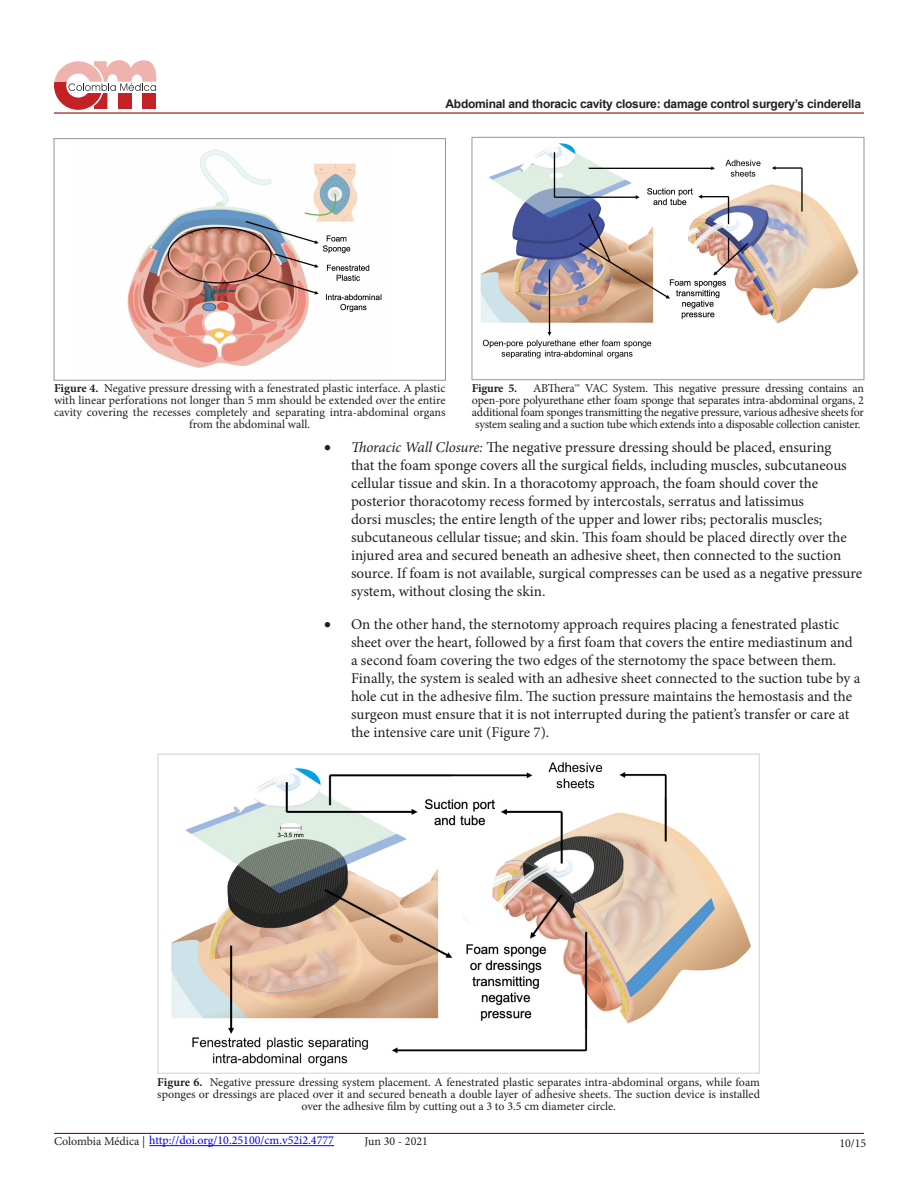
<style>
.page{position:relative;width:918px;height:1188px;background:#fff}
.page>*{position:absolute;margin:0;border:0;box-sizing:border-box;transform-origin:0 0}
.t1{font:15px/18px "Minion Pro";letter-spacing:-.005em;color:#231f20}
.t2{font:12px/12px "Minion Pro";letter-spacing:-.005em;color:#231f20;text-align:center}
.t3{font:700 12px "Arial";letter-spacing:-.02em;color:#231f20}
.t4{font:12px "Minion Pro";color:#00f}
.t5{font:700 12px "Minion Pro";letter-spacing:-.02em;color:#231f20}
.s1{font-weight:700}
.s2{font-style:italic}
.s3{color:#231f20}
</style>
<div class="page">
<hr style="left:54px;top:112px;width:810px;height:2px;background:#8b0d10">
<hr style="left:54px;top:1133px;width:810px;height:1px;background:#8b0d10">
<svg style="left:54px;top:60px;width:102px;height:50px"></svg>
<hr style="left:149px;top:1145px;width:185px;height:1px;background:#00f">
<img style="left:127px;top:149px;width:255px;height:219px">
<div style="left:54px;top:138px;width:392px;height:243px;border:1px solid #939598"></div>
<img style="left:480px;top:143px;width:379px;height:216px">
<div style="left:472px;top:137px;width:392px;height:243px;border:1px solid #939598"></div>
<img style="left:171px;top:762px;width:580px;height:304px">
<p class="t3" style="left:446px;top:95px;width:417px">Abdominal and thoracic cavity closure: damage control surgery’s cinderella</p>
<p class="t2" style="left:472px;top:382px;width:394px;text-align:justify;text-indent:61px">ABThera™ VAC System. This negative pressure dressing contains an open-pore polyurethane ether foam sponge that separates intra-abdominal organs, 2 additional foam sponges transmitting the negative pressure, various adhesive sheets for system sealing and a suction tube which extends into a disposable collection canister.</p>
<p class="t2" style="left:54px;top:382px;width:393px"><span class="s1">Figure 4.</span> Negative pressure dressing with a fenestrated plastic interface. A plastic with linear perforations not longer than 5 mm should be extended over the entire cavity covering the recesses completely and separating intra-abdominal organs from the abdominal wall.</p>
<p class="t5" style="left:472px;top:380px;width:47px">Figure 5.</p>
<p class="t1" style="left:351px;top:438px;width:513px;text-indent:-27px">• <span class="s2">Thoracic Wall Closure:</span> The negative pressure dressing should be placed, ensuring<br>that the foam sponge covers all the surgical fields, including muscles, subcutaneous cellular tissue and skin. In a thoracotomy approach, the foam should cover the posterior thoracotomy recess formed by intercostals, serratus and latissimus<br>dorsi muscles; the entire length of the upper and lower ribs; pectoralis muscles; subcutaneous cellular tissue; and skin. This foam should be placed directly over the injured area and secured beneath an adhesive sheet, then connected to the suction source. If foam is not available, surgical compresses can be used as a negative pressure system, without closing the skin.</p>
<p class="t1" style="left:351px;top:615px;width:511px;text-indent:-27px">• On the other hand, the sternotomy approach requires placing a fenestrated plastic sheet over the heart, followed by a first foam that covers the entire mediastinum and a second foam covering the two edges of the sternotomy the space between them.<br>Finally, the system is sealed with an adhesive sheet connected to the suction tube by a hole cut in the adhesive film. The suction pressure maintains the hemostasis and the surgeon must ensure that it is not interrupted during the patient’s transfer or care at the intensive care unit (Figure 7).</p>
<p class="t2" style="left:157px;top:1076px;width:604px"><span class="s1">Figure 6.</span> Negative pressure dressing system placement. A fenestrated plastic separates intra-abdominal organs, while foam sponges or dressings are placed over it and secured beneath a double layer of adhesive sheets. The suction device is installed over the adhesive film by cutting out a 3 to 3.5 cm diameter circle.</p>
<p class="t4" style="left:54px;top:1133px;width:282px"><span class="s3">Colombia Médica |</span> http://doi.org/10.25100/cm.v52i2.4777</p>
<p class="t2" style="left:364px;top:1135px;width:65px">Jun 30 - 2021</p>
<p class="t2" style="left:840px;top:1137px;width:28px">10/15</p>
</div>
